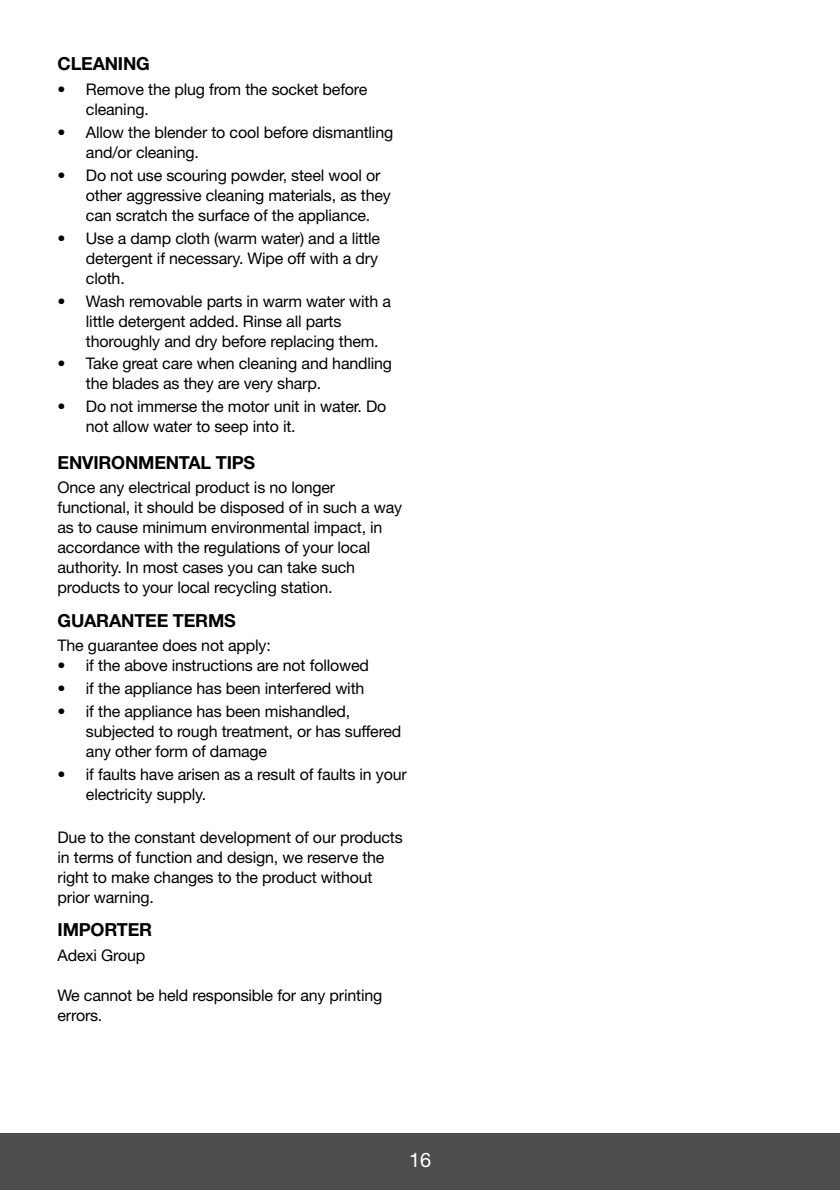
<style>
.page{position:relative;width:840px;height:1190px;background:#fff}
.page>*{position:absolute;margin:0;border:0;box-sizing:border-box;transform-origin:0 0}
.t1{font:20px "Helvetica Neue";color:#fff}
.t2{font:700 18px "Helvetica Neue";letter-spacing:-.01em;color:#000}
.t3{font:16px/20px "Helvetica Neue";letter-spacing:-.01em;color:#000}
</style>
<div class="page">
<div style="left:0;top:1133px;width:839px;height:56px;background:#4d4d4d"></div>
<p class="t2" style="left:57px;top:58px;width:94px">CLEANING</p>
<p class="t3" style="left:86px;top:81px;width:283px;text-indent:-28px">• Remove the plug from the socket before cleaning.</p>
<p class="t3" style="left:86px;top:124px;width:309px;text-indent:-28px">• Allow the blender to cool before dismantling and/or cleaning.</p>
<p class="t3" style="left:86px;top:167px;width:306px;text-indent:-28px">• Do not use scouring powder, steel wool or other aggressive cleaning materials, as they can scratch the surface of the appliance.</p>
<p class="t3" style="left:86px;top:229px;width:295px;text-indent:-28px">• Use a damp cloth (warm water) and a little detergent if necessary. Wipe off with a dry cloth.</p>
<p class="t3" style="left:86px;top:292px;width:306px;text-indent:-28px">• Wash removable parts in warm water with a little detergent added. Rinse all parts thoroughly and dry before replacing them.</p>
<p class="t3" style="left:86px;top:355px;width:307px;text-indent:-28px">• Take great care when cleaning and handling the blades as they are very sharp.</p>
<p class="t3" style="left:86px;top:398px;width:302px;text-indent:-28px">• Do not immerse the motor unit in water. Do not allow water to seep into it.</p>
<p class="t2" style="left:57px;top:455px;width:199px">ENVIRONMENTAL TIPS</p>
<p class="t3" style="left:57px;top:479px;width:346px">Once any electrical product is no longer functional, it should be disposed of in such a way as to cause minimum environmental impact, in accordance with the regulations of your local authority. In most cases you can take such products to your local recycling station.</p>
<p class="t2" style="left:57px;top:613px;width:180px">GUARANTEE TERMS</p>
<p class="t3" style="left:57px;top:636px;width:215px">The guarantee does not apply:</p>
<p class="t3" style="left:57px;top:656px;width:313px">• if the above instructions are not followed</p>
<p class="t3" style="left:57px;top:679px;width:308px">• if the appliance has been interfered with</p>
<p class="t3" style="left:86px;top:702px;width:317px;text-indent:-28px">• if the appliance has been mishandled, subjected to rough treatment, or has suffered any other form of damage</p>
<p class="t3" style="left:86px;top:765px;width:322px;text-indent:-28px">• if faults have arisen as a result of faults in your electricity supply.</p>
<p class="t3" style="left:57px;top:828px;width:346px">Due to the constant development of our products in terms of function and design, we reserve the right to make changes to the product without prior warning.</p>
<p class="t2" style="left:57px;top:922px;width:96px">IMPORTER</p>
<p class="t3" style="left:57px;top:946px;width:89px">Adexi Group</p>
<p class="t3" style="left:57px;top:986px;width:326px">We cannot be held responsible for any printing errors.</p>
<p class="t1" style="left:409px;top:1152px;width:24px">16</p>
</div>
